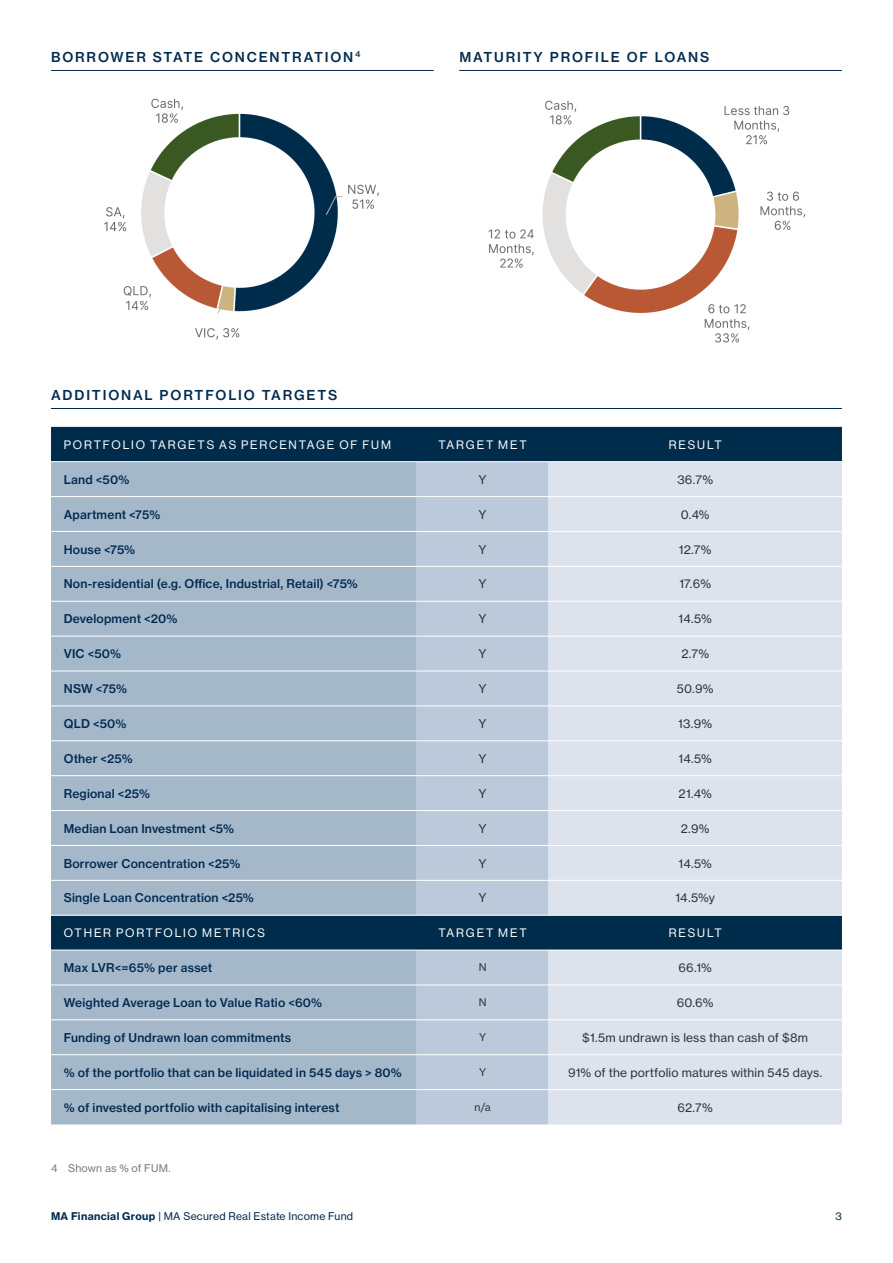
<style>
.page{position:relative;width:893px;height:1263px;background:#fff}
.page>*{position:absolute;margin:0;border:0;box-sizing:border-box;transform-origin:0 0}
.Graph_heading_style{font:13.5px "N Haas Grotesk TX Pro 65 Md";letter-spacing:.135em;color:#002a50}
.Table_heading_2{font:12px "N Haas Grotesk TX Pro 65 Md";letter-spacing:.015em;color:#002a50}
.Table_body_text_8pt{font:12px "N Haas Grotesk TX Pro 55 Rg";letter-spacing:.015em;color:#293839}
.Table_Heading_1{font:12px "N Haas Grotesk DS Pro 55 Rg";letter-spacing:.155em;color:#fff}
.t1{font:10.5px "N Haas Grotesk TX Pro 55 Rg";letter-spacing:.02em;color:#002a50}
.References_-_Body{font:10.5px "N Haas Grotesk TX Pro 55 Rg";letter-spacing:.02em;color:#787c7d}
.Table_body_text_8pt-2{font:10.5px "N Haas Grotesk TX Pro 55 Rg";color:#293839}
.s1{font-family:"N Haas Grotesk TX Pro 75 Bd"}
</style>
<div class="page">
<hr style="left:51px;top:70px;width:383px;height:1px;background:#002a50">
<img style="left:104px;top:98px;width:275px;height:242px">
<hr style="left:459px;top:70px;width:383px;height:1px;background:#002a50">
<img style="left:488px;top:100px;width:318px;height:243px">
<hr style="left:51px;top:408px;width:791px;height:1px;background:#002a50">
<div style="left:51px;top:427px;width:791px;height:34px;background:#002c4b"></div>
<svg style="left:51px;top:462px;width:366px;height:662px;background:#9db1c3"></svg>
<svg style="left:417px;top:462px;width:132px;height:662px;background:#b2c1d2"></svg>
<div style="left:549px;top:462px;width:293px;height:662px;background:#dde3ed"></div>
<hr style="left:51px;top:496px;width:366px;height:1px;background:#fff">
<hr style="left:417px;top:496px;width:132px;height:1px;background:#fff">
<hr style="left:549px;top:496px;width:293px;height:1px;background:#fff">
<hr style="left:51px;top:531px;width:366px;height:1px;background:#fff">
<hr style="left:417px;top:531px;width:132px;height:1px;background:#fff">
<hr style="left:549px;top:531px;width:293px;height:1px;background:#fff">
<hr style="left:51px;top:566px;width:366px;height:1px;background:#fff">
<hr style="left:417px;top:566px;width:132px;height:1px;background:#fff">
<hr style="left:549px;top:566px;width:293px;height:1px;background:#fff">
<hr style="left:51px;top:601px;width:366px;height:1px;background:#fff">
<hr style="left:417px;top:601px;width:132px;height:1px;background:#fff">
<hr style="left:549px;top:601px;width:293px;height:1px;background:#fff">
<hr style="left:51px;top:636px;width:366px;height:1px;background:#fff">
<hr style="left:417px;top:636px;width:132px;height:1px;background:#fff">
<hr style="left:549px;top:636px;width:293px;height:1px;background:#fff">
<hr style="left:51px;top:671px;width:366px;height:1px;background:#fff">
<hr style="left:417px;top:671px;width:132px;height:1px;background:#fff">
<hr style="left:549px;top:671px;width:293px;height:1px;background:#fff">
<hr style="left:51px;top:705px;width:366px;height:1px;background:#fff">
<hr style="left:417px;top:705px;width:132px;height:1px;background:#fff">
<hr style="left:549px;top:705px;width:293px;height:1px;background:#fff">
<hr style="left:51px;top:740px;width:366px;height:1px;background:#fff">
<hr style="left:417px;top:740px;width:132px;height:1px;background:#fff">
<hr style="left:549px;top:740px;width:293px;height:1px;background:#fff">
<hr style="left:51px;top:775px;width:366px;height:1px;background:#fff">
<hr style="left:417px;top:775px;width:132px;height:1px;background:#fff">
<hr style="left:549px;top:775px;width:293px;height:1px;background:#fff">
<hr style="left:51px;top:810px;width:366px;height:1px;background:#fff">
<hr style="left:417px;top:810px;width:132px;height:1px;background:#fff">
<hr style="left:549px;top:810px;width:293px;height:1px;background:#fff">
<hr style="left:51px;top:845px;width:366px;height:1px;background:#fff">
<hr style="left:417px;top:845px;width:132px;height:1px;background:#fff">
<hr style="left:549px;top:845px;width:293px;height:1px;background:#fff">
<hr style="left:51px;top:880px;width:366px;height:1px;background:#fff">
<hr style="left:417px;top:880px;width:132px;height:1px;background:#fff">
<hr style="left:549px;top:880px;width:293px;height:1px;background:#fff">
<hr style="left:51px;top:915px;width:366px;height:1px;background:#fff">
<hr style="left:417px;top:915px;width:132px;height:1px;background:#fff">
<hr style="left:549px;top:915px;width:293px;height:1px;background:#fff">
<hr style="left:51px;top:950px;width:366px;height:1px;background:#fff">
<hr style="left:417px;top:950px;width:132px;height:1px;background:#fff">
<hr style="left:549px;top:950px;width:293px;height:1px;background:#fff">
<hr style="left:51px;top:984px;width:366px;height:1px;background:#fff">
<hr style="left:417px;top:984px;width:132px;height:1px;background:#fff">
<hr style="left:549px;top:984px;width:293px;height:1px;background:#fff">
<hr style="left:51px;top:1019px;width:366px;height:1px;background:#fff">
<hr style="left:417px;top:1019px;width:132px;height:1px;background:#fff">
<hr style="left:549px;top:1019px;width:293px;height:1px;background:#fff">
<hr style="left:51px;top:1054px;width:366px;height:1px;background:#fff">
<hr style="left:417px;top:1054px;width:132px;height:1px;background:#fff">
<hr style="left:549px;top:1054px;width:293px;height:1px;background:#fff">
<hr style="left:51px;top:1089px;width:366px;height:1px;background:#fff">
<hr style="left:417px;top:1089px;width:132px;height:1px;background:#fff">
<hr style="left:549px;top:1089px;width:293px;height:1px;background:#fff">
<p class="Graph_heading_style" style="left:51px;top:48px;width:311px">BORROWER STATE CONCENTRATION<sup>4</sup></p>
<p class="Graph_heading_style" style="left:459px;top:48px;width:252px">MATURITY PROFILE OF LOANS</p>
<p class="Graph_heading_style" style="left:51px;top:386px;width:288px">ADDITIONAL PORTFOLIO TARGETS</p>
<p class="Table_Heading_1" style="left:64px;top:438px;width:329px">PORTFOLIO TARGETS AS PERCENTAGE OF FUM</p>
<p class="Table_Heading_1" style="left:438px;top:438px;width:90px">TARGET MET</p>
<p class="Table_Heading_1" style="left:669px;top:438px;width:54px">RESULT</p>
<p class="Table_heading_2" style="left:64px;top:472px;width:67px">Land &lt;50%</p>
<p class="Table_body_text_8pt" style="left:479px;top:472px;width:10px">Y</p>
<p class="Table_body_text_8pt" style="left:677px;top:472px;width:37px">36.7%</p>
<p class="Table_heading_2" style="left:64px;top:507px;width:98px">Apartment &lt;75%</p>
<p class="Table_body_text_8pt" style="left:479px;top:507px;width:10px">Y</p>
<p class="Table_body_text_8pt" style="left:681px;top:507px;width:30px">0.4%</p>
<p class="Table_heading_2" style="left:64px;top:542px;width:73px">House &lt;75%</p>
<p class="Table_body_text_8pt" style="left:479px;top:542px;width:10px">Y</p>
<p class="Table_body_text_8pt" style="left:679px;top:542px;width:34px">12.7%</p>
<p class="Table_heading_2" style="left:64px;top:577px;width:296px">Non-residential (e.g. Office, Industrial, Retail) &lt;75%</p>
<p class="Table_body_text_8pt" style="left:479px;top:577px;width:10px">Y</p>
<p class="Table_body_text_8pt" style="left:679px;top:577px;width:33px">17.6%</p>
<p class="Table_heading_2" style="left:64px;top:611px;width:115px">Development &lt;20%</p>
<p class="Table_body_text_8pt" style="left:479px;top:612px;width:10px">Y</p>
<p class="Table_body_text_8pt" style="left:679px;top:612px;width:35px">14.5%</p>
<p class="Table_heading_2" style="left:64px;top:646px;width:59px">VIC &lt;50%</p>
<p class="Table_body_text_8pt" style="left:479px;top:646px;width:10px">Y</p>
<p class="Table_body_text_8pt" style="left:681px;top:646px;width:29px">2.7%</p>
<p class="Table_heading_2" style="left:64px;top:681px;width:65px">NSW &lt;75%</p>
<p class="Table_body_text_8pt" style="left:479px;top:681px;width:10px">Y</p>
<p class="Table_body_text_8pt" style="left:677px;top:681px;width:38px">50.9%</p>
<p class="Table_heading_2" style="left:64px;top:716px;width:64px">QLD &lt;50%</p>
<p class="Table_body_text_8pt" style="left:479px;top:716px;width:10px">Y</p>
<p class="Table_body_text_8pt" style="left:678px;top:716px;width:36px">13.9%</p>
<p class="Table_heading_2" style="left:64px;top:751px;width:71px">Other &lt;25%</p>
<p class="Table_body_text_8pt" style="left:479px;top:751px;width:10px">Y</p>
<p class="Table_body_text_8pt" style="left:679px;top:751px;width:35px">14.5%</p>
<p class="Table_heading_2" style="left:64px;top:786px;width:88px">Regional &lt;25%</p>
<p class="Table_body_text_8pt" style="left:479px;top:786px;width:10px">Y</p>
<p class="Table_body_text_8pt" style="left:679px;top:786px;width:35px">21.4%</p>
<p class="Table_heading_2" style="left:64px;top:821px;width:172px">Median Loan Investment &lt;5%</p>
<p class="Table_body_text_8pt" style="left:479px;top:821px;width:10px">Y</p>
<p class="Table_body_text_8pt" style="left:681px;top:821px;width:30px">2.9%</p>
<p class="Table_heading_2" style="left:64px;top:856px;width:178px">Borrower Concentration &lt;25%</p>
<p class="Table_body_text_8pt" style="left:479px;top:856px;width:10px">Y</p>
<p class="Table_body_text_8pt" style="left:679px;top:856px;width:35px">14.5%</p>
<p class="Table_heading_2" style="left:64px;top:891px;width:192px">Single Loan Concentration &lt;25%</p>
<p class="Table_body_text_8pt" style="left:479px;top:891px;width:10px">Y</p>
<p class="Table_body_text_8pt" style="left:675px;top:891px;width:41px">14.5%y</p>
<p class="Table_Heading_1" style="left:64px;top:926px;width:202px">OTHER PORTFOLIO METRICS</p>
<p class="Table_Heading_1" style="left:438px;top:926px;width:90px">TARGET MET</p>
<p class="Table_Heading_1" style="left:669px;top:926px;width:54px">RESULT</p>
<p class="Table_heading_2" style="left:64px;top:960px;width:150px">Max LVR&lt;=65% per asset</p>
<p class="Table_body_text_8pt-2" style="left:479px;top:961px;width:9px">N</p>
<p class="Table_body_text_8pt" style="left:679px;top:960px;width:35px">66.1%</p>
<p class="Table_heading_2" style="left:64px;top:995px;width:260px">Weighted Average Loan to Value Ratio &lt;60%</p>
<p class="Table_body_text_8pt-2" style="left:479px;top:996px;width:9px">N</p>
<p class="Table_body_text_8pt" style="left:677px;top:995px;width:38px">60.6%</p>
<p class="Table_heading_2" style="left:64px;top:1030px;width:229px">Funding of Undrawn loan commitments</p>
<p class="Table_body_text_8pt-2" style="left:479px;top:1030px;width:9px">Y</p>
<p class="Table_body_text_8pt" style="left:582px;top:1030px;width:227px">$1.5m undrawn is less than cash of $8m</p>
<p class="Table_heading_2" style="left:64px;top:1065px;width:340px">% of the portfolio that can be liquidated in 545 days &gt; 80%</p>
<p class="Table_body_text_8pt-2" style="left:479px;top:1065px;width:9px">Y</p>
<p class="Table_body_text_8pt" style="left:568px;top:1065px;width:256px">91% of the portfolio matures within 545 days.</p>
<p class="Table_heading_2" style="left:64px;top:1100px;width:277px">% of invested portfolio with capitalising interest</p>
<p class="Table_body_text_8pt-2" style="left:474px;top:1100px;width:18px">n/a</p>
<p class="Table_body_text_8pt" style="left:678px;top:1100px;width:37px">62.7%</p>
<p class="References_-_Body" style="left:51px;top:1161px;width:121px">4 Shown as % of FUM.</p>
<p class="t1" style="left:51px;top:1210px;width:304px"><span class="s1">MA Financial Group</span> | MA Secured Real Estate Income Fund</p>
<p class="t1" style="left:835px;top:1210px;width:8px">3</p>
</div>
